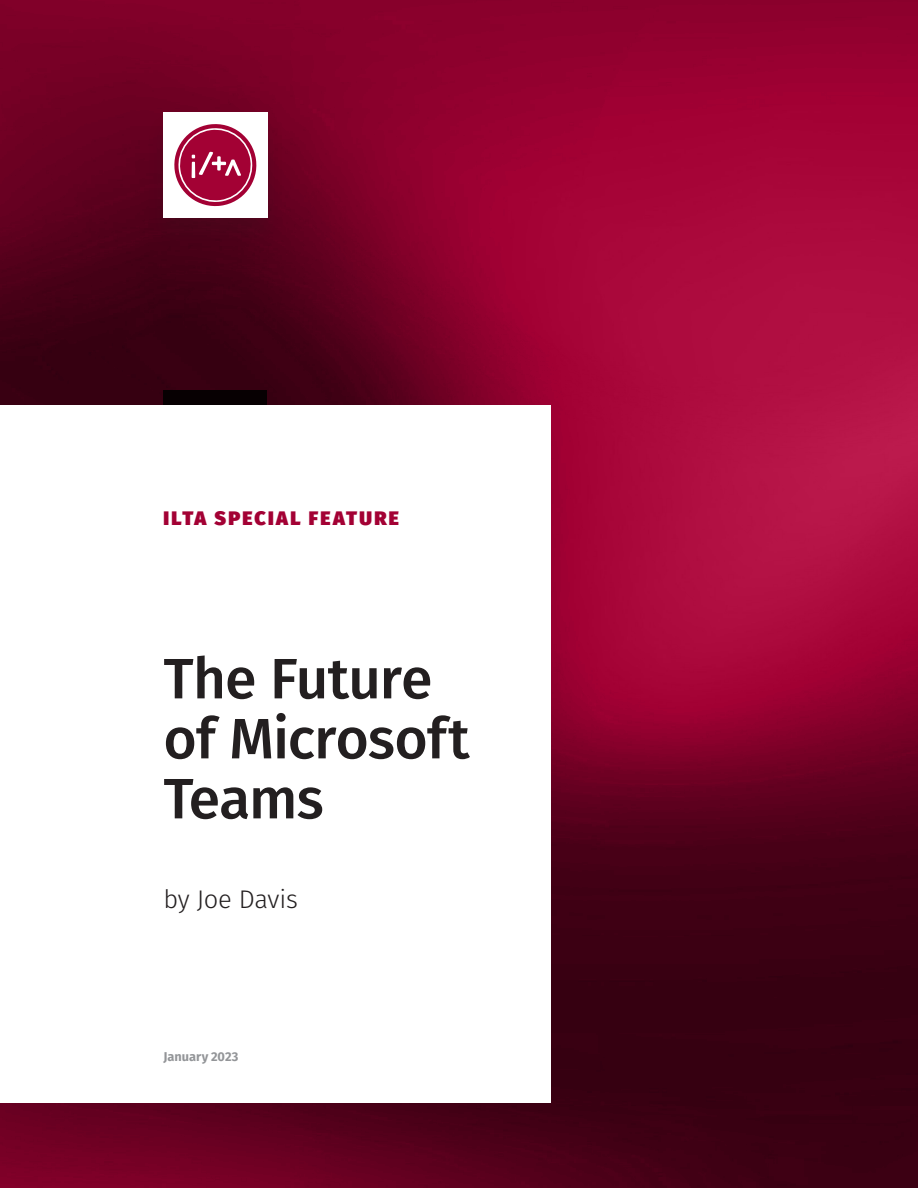
<style>
.page{position:relative;width:918px;height:1188px;background:#fff}
.page>*{position:absolute;margin:0;border:0;box-sizing:border-box;transform-origin:0 0}
.Headline_40_44_Left{font:500 57px/60px "Fira Sans";letter-spacing:-.015em;color:#231f20}
.Headline_17_25_Left{font:300 25.5px "Fira Sans";letter-spacing:-.015em;color:#231f20}
.Copy_Text_08_14_Left{font:900 19.5px "Fira Sans";letter-spacing:.115em;color:#a30134}
.Copy_Text_08_14_Left-2{font:700 12.75px "Fira Sans";color:#939598}
</style>
<div class="page">
<img style="left:0;top:0;width:918px;height:1188px">
<div style="left:0;top:405px;width:550px;height:698px;background:#fff"></div>
<div style="left:163px;top:390px;width:104px;height:15px;background:#070002"></div>
<div style="left:147px;top:111px;width:138px;height:139px;background:#231f20;opacity:.15"></div>
<div style="left:163px;top:113px;width:105px;height:105px;background:#fff"></div>
<svg style="left:174px;top:124px;width:83px;height:83px"></svg>
<p class="Copy_Text_08_14_Left" style="left:164px;top:500px;width:237px">ILTA SPECIAL FEATURE</p>
<p class="Headline_40_44_Left" style="left:163px;top:646px;width:308px">The Future of Microsoft<br>Teams</p>
<p class="Headline_17_25_Left" style="left:163px;top:881px;width:136px">by Joe Davis</p>
<p class="Copy_Text_08_14_Left-2" style="left:163px;top:1046px;width:77px">January 2023</p>
</div>
